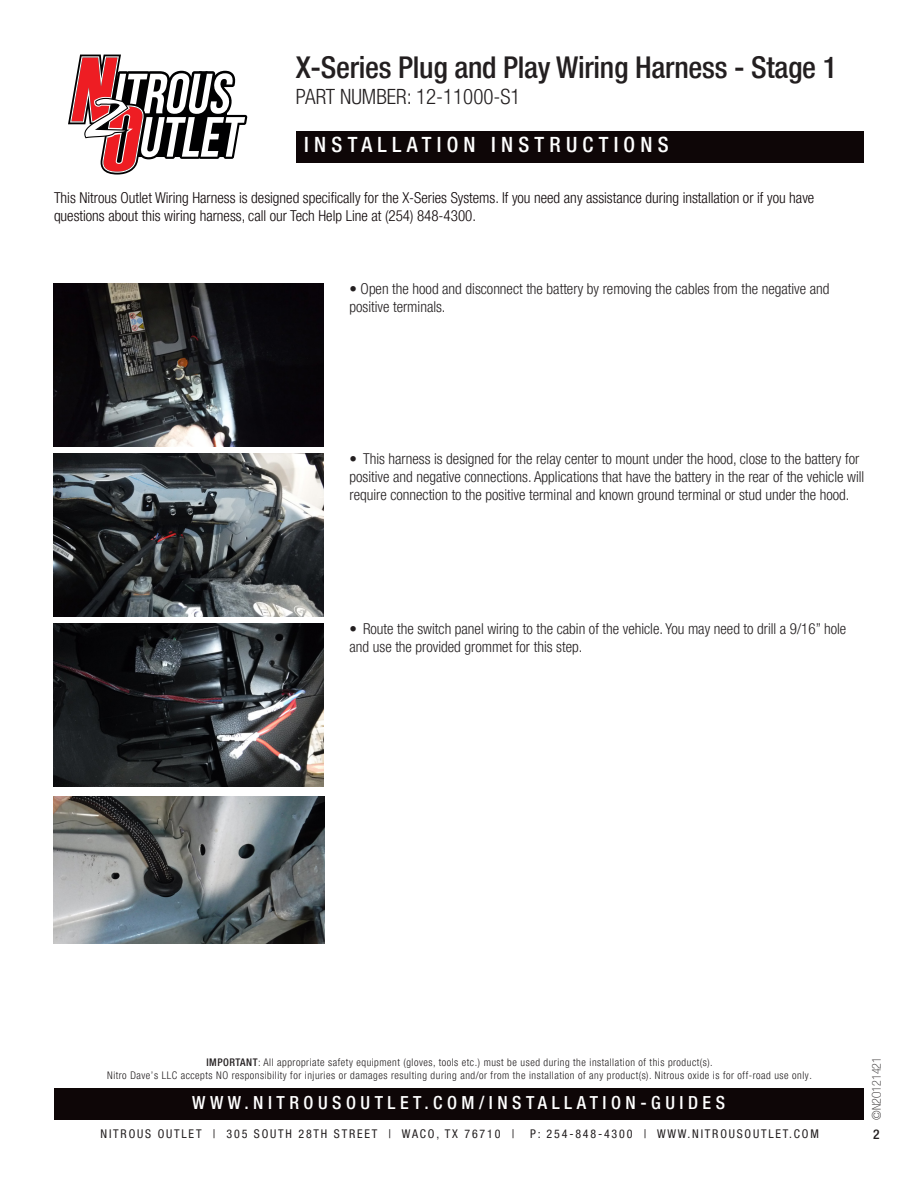
<style>
.page{position:relative;width:918px;height:1188px;background:#fff}
.page>*{position:absolute;margin:0;border:0;box-sizing:border-box;transform-origin:0 0}
.t1{font:500 condensed 30px "Helvetica Neue LT Pro";letter-spacing:-.01em;color:#231f20}
.t2{font:500 condensed 21px "Helvetica Neue LT Pro";letter-spacing:.25em;color:#fff}
.t3{font:300 condensed 21px "Helvetica Neue LT Pro";color:#231f20}
.t4{font:500 condensed 18px "Helvetica Neue LT Pro";letter-spacing:.25em;color:#fff}
.t5{font:300 condensed 15px/18px "Helvetica Neue LT Pro";color:#231f20}
.t6{font:300 condensed 15px/18px "Helvetica Neue LT Pro";color:#0e0607}
.t7{font:500 condensed 13.5px "Helvetica Neue LT Pro";color:#231f20}
.t8{font:condensed 12px "Helvetica Neue LT Pro";letter-spacing:.15em;color:#231f20}
.t9{font:100 condensed 12px "Helvetica Neue LT Pro";color:#231f20}
.t10{font:300 condensed 10.5px/13.5px "Helvetica Neue LT Pro";letter-spacing:.05em;color:#231f20;text-align:center}
.s1{font-weight:500}
</style>
<div class="page">
<svg style="left:68px;top:55px;width:179px;height:120px"></svg>
<div style="left:297px;top:131px;width:567px;height:32px;background:#0e0607"></div>
<div style="left:54px;top:1088px;width:810px;height:32px;background:#0e0607"></div>
<img style="left:54px;top:284px;width:270px;height:163px">
<img style="left:54px;top:453px;width:270px;height:164px">
<img style="left:54px;top:623px;width:270px;height:164px">
<img style="left:54px;top:796px;width:270px;height:148px">
<h1 class="t1" style="left:296px;top:50px;width:543px">X-Series Plug and Play Wiring Harness - Stage 1</h1>
<h2 class="t3" style="left:296px;top:84px;width:226px">PART NUMBER: 12-11000-S1</h2>
<h2 class="t2" style="left:304px;top:132px;width:366px">INSTALLATION INSTRUCTIONS</h2>
<p class="t6" style="left:54px;top:188px;width:762px">This Nitrous Outlet Wiring Harness is designed specifically for the X-Series Systems. If you need any assistance during installation or if you have questions about this wiring harness, call our Tech Help Line at (254) 848-4300.</p>
<p class="t5" style="left:350px;top:280px;width:481px">• Open the hood and disconnect the battery by removing the cables from the negative and positive terminals.</p>
<p class="t5" style="left:350px;top:450px;width:516px">• This harness is designed for the relay center to mount under the hood, close to the battery for positive and negative connections. Applications that have the battery in the rear of the vehicle will require connection to the positive terminal and known ground terminal or stud under the hood.</p>
<p class="t5" style="left:350px;top:619px;width:498px">• Route the switch panel wiring to the cabin of the vehicle. You may need to drill a 9/16” hole and use the provided grommet for this step.</p>
<p class="t10" style="left:107px;top:1055px;width:706px"><span class="s1">IMPORTANT</span>: All appropriate safety equipment (gloves, tools etc.) must be used during the installation of this product(s).<br>Nitro Dave’s LLC accepts NO responsibility for injuries or damages resulting during and/or from the installation of any product(s). Nitrous oxide is for off-road use only.</p>
<p class="t4" style="left:192px;top:1092px;width:534px">WWW.NITROUSOUTLET.COM/INSTALLATION-GUIDES</p>
<p class="t8" style="left:101px;top:1127px;width:415px">NITROUS OUTLET | 305 SOUTH 28TH STREET | WACO, TX 76710 |</p>
<p class="t8" style="left:530px;top:1127px;width:290px">P: 254-848-4300 | WWW.NITROUSOUTLET.COM</p>
<p class="t9" style="left:870px;top:1120px;width:64px;rotate:-90deg">©N2O121421</p>
<p class="t7" style="left:873px;top:1126px;width:8px">2</p>
</div>
